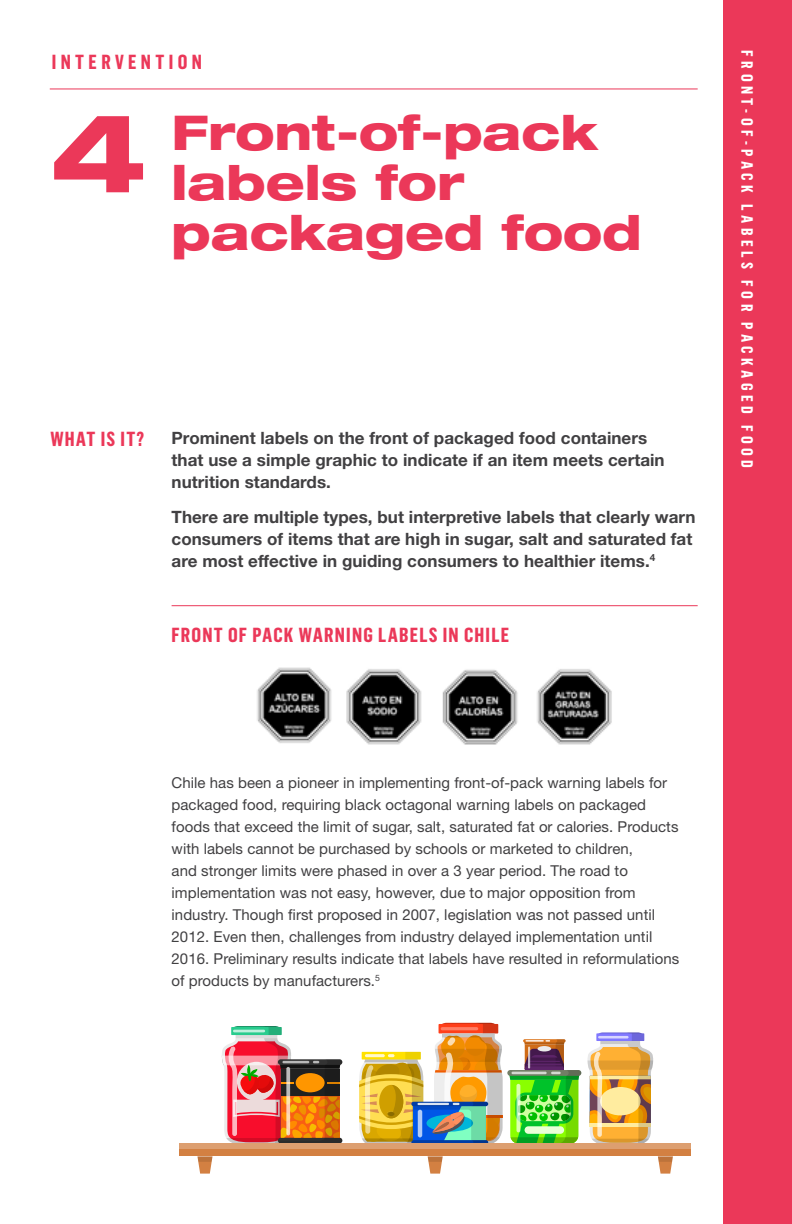
<style>
.page{position:relative;width:792px;height:1224px;background:#fff}
.page>*{position:absolute;margin:0;border:0;box-sizing:border-box;transform-origin:0 0}
.t1{font:800 expanded 110px "Helvetica Neue LT Std";color:#eb3859}
.t2{font:800 expanded 48px/50px "Helvetica Neue LT Std";color:#eb3859}
.t3{font:700 20px "Flama Condensed";letter-spacing:.06em;color:#eb3859}
.t4{font:700 20px "Flama Condensed";letter-spacing:.22em;color:#eb3859}
.t5{font:700 17px/22px "Helvetica Neue LT Std";letter-spacing:.005em;color:#414042}
.t6{font:700 16px "Flama Condensed";letter-spacing:.28em;color:#fff}
.t7{font:15px/22px "Helvetica Neue LT Std";letter-spacing:.005em;color:#414042}
</style>
<div class="page">
<img style="left:257px;top:667px;width:355px;height:78px">
<div style="left:724px;top:0;width:68px;height:1224px;background:#eb3859"></div>
<hr style="left:50px;top:88px;width:648px;height:1px;background:#eb3859">
<hr style="left:172px;top:605px;width:526px;height:1px;background:#eb3859">
<svg style="left:587px;top:1032px;width:66px;height:111px;background:#e1b776"></svg>
<div style="left:507px;top:1070px;width:74px;height:6px;background:#727e66;border-radius:3px"></div>
<img style="left:509px;top:1039px;width:72px;height:104px">
<svg style="left:359px;top:1023px;width:144px;height:120px"></svg>
<svg style="left:222px;top:1026px;width:120px;height:117px"></svg>
<div style="left:179px;top:1144px;width:512px;height:12px;background:#d38042"></div>
<div style="left:179px;top:1143px;width:512px;height:5px;background:#dd9f70"></div>
<svg style="left:428px;top:1156px;width:15px;height:18px"></svg>
<svg style="left:197px;top:1156px;width:15px;height:18px"></svg>
<svg style="left:658px;top:1156px;width:15px;height:18px"></svg>
<h3 class="t4" style="left:52px;top:50px;width:152px">INTERVENTION</h3>
<h1 class="t1" style="left:50px;top:82px;width:99px">4</h1>
<h2 class="t2" style="left:172px;top:107px;width:471px">Front-of-pack labels for packaged food</h2>
<h3 class="t3" style="left:50px;top:426px;width:95px">WHAT IS IT?</h3>
<p class="t5" style="left:172px;top:427px;width:495px">Prominent labels on the front of packaged food containers that use a simple graphic to indicate if an item meets certain nutrition standards.</p>
<p class="t5" style="left:172px;top:506px;width:525px">There are multiple types, but interpretive labels that clearly warn consumers of items that are high in sugar, salt and saturated fat are most effective in guiding consumers to healthier items.<sup>4</sup></p>
<h3 class="t3" style="left:171px;top:622px;width:339px">FRONT OF PACK WARNING LABELS IN CHILE</h3>
<p class="t6" style="left:757px;top:50px;width:419px;rotate:90deg">FRONT-OF-PACK LABELS FOR PACKAGED FOOD</p>
<p class="t7" style="left:172px;top:771px;width:509px">Chile has been a pioneer in implementing front-of-pack warning labels for packaged food, requiring black octagonal warning labels on packaged foods that exceed the limit of sugar, salt, saturated fat or calories. Products with labels cannot be purchased by schools or marketed to children,<br>and stronger limits were phased in over a 3 year period. The road to implementation was not easy, however, due to major opposition from industry. Though first proposed in 2007, legislation was not passed until 2012. Even then, challenges from industry delayed implementation until 2016. Preliminary results indicate that labels have resulted in reformulations of products by manufacturers.<sup>5</sup></p>
</div>
